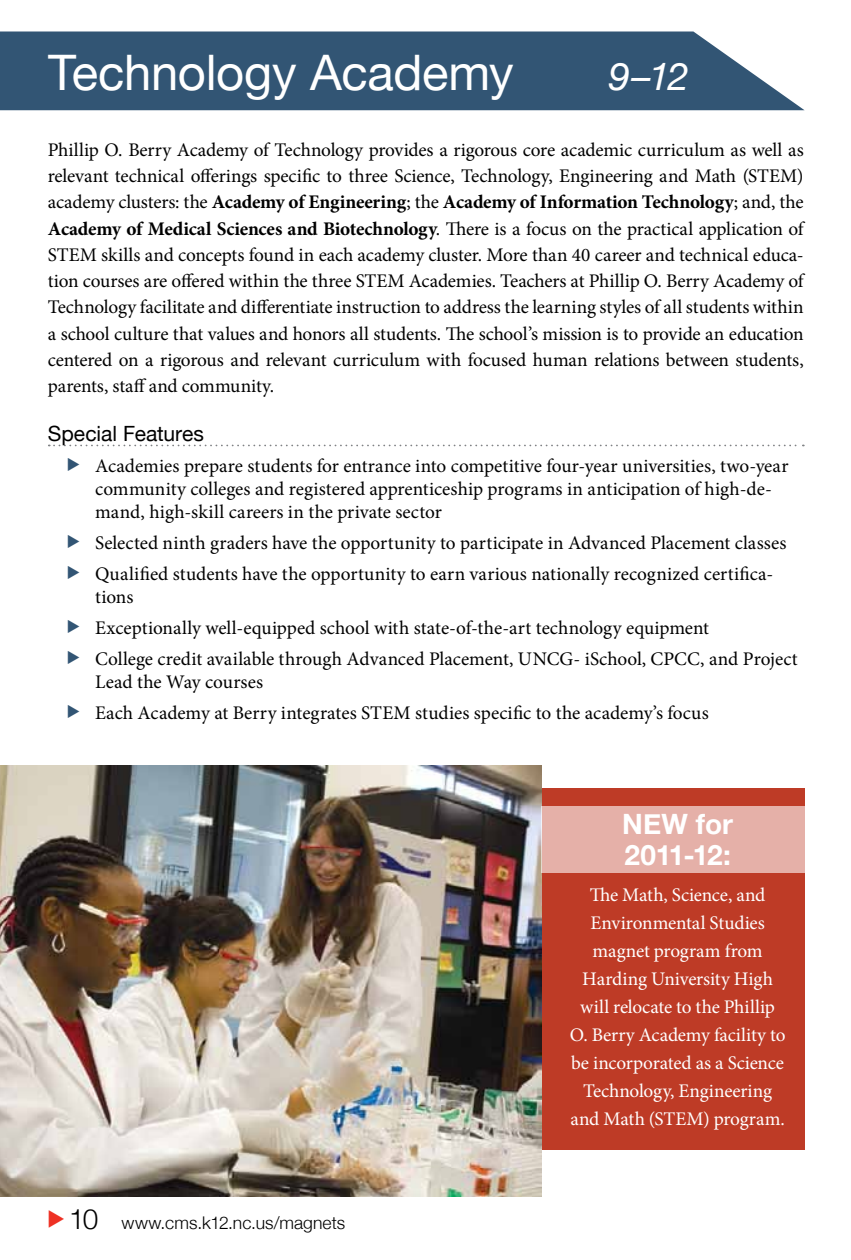
<style>
.page{position:relative;width:851px;height:1260px;background:#fff}
.page>*{position:absolute;margin:0;border:0;box-sizing:border-box;transform-origin:0 0}
.t1{font:49px "Helvetica Neue";letter-spacing:-.005em;color:#fff}
.t2{font:italic 38.5px "Helvetica Neue";color:#fff}
.t3{font:700 28px/31.5px "Helvetica Neue";color:#fff}
.t4{font:300 28px "Helvetica Neue";color:#000}
.t5{font:21px "Helvetica Neue";color:#000}
.t6{font:19.25px/26.2px "Minion Pro";color:#000}
.t7{font:19.25px/28px "Minion Pro";letter-spacing:-.01em;color:#fff;text-align:center}
.t8{font:300 17.5px "Helvetica Neue";letter-spacing:.005em;color:#000}
.s1{font-weight:700}
</style>
<div class="page">
<div style="left:541px;top:789px;width:263px;height:361px;background:#be3b26"></div>
<svg style="left:49px;top:445px;width:754px;height:1px"></svg>
<div style="left:0;top:32px;width:804px;height:78px;background:#325574"></div>
<img style="left:0;top:766px;width:541px;height:431px">
<div style="left:541px;top:807px;width:263px;height:66px;background:#e5b0a8"></div>
<h1 class="t1" style="left:48px;top:44px;width:467px">Technology Academy</h1>
<h2 class="t2" style="left:608px;top:54px;width:82px">9–12</h2>
<p class="t6" style="left:48px;top:137px;width:757px;text-align:justify">Phillip O. Berry Academy of Technology provides a rigorous core academic curriculum as well as relevant technical offerings specific to three Science, Technology, Engineering and Math (STEM) academy clusters: the <span class="s1">Academy of Engineering</span>; the <span class="s1">Academy of Information Technology</span>; and, the <span class="s1">Academy of Medical Sciences and Biotechnology</span>. There is a focus on the practical application of STEM skills and concepts found in each academy cluster. More than 40 career and technical educa&shy;tion courses are offered within the three STEM Academies. Teachers at Phillip O. Berry Academy of Technology facilitate and differentiate instruction to address the learning styles of all students within a school culture that values and honors all students. The school’s mission is to provide an education centered on a rigorous and relevant curriculum with focused human relations between students, parents, staff and community.</p>
<p class="t5" style="left:48px;top:421px;width:158px">Special Features</p>
<p class="t6" style="left:95px;top:454px;width:695px;line-height:23.1px">Academies prepare students for entrance into competitive four-year universities, two-year community colleges and registered apprenticeship programs in anticipation of high-de&shy;mand, high-skill careers in the private sector</p>
<p class="t6" style="left:95px;top:527px;width:692px;line-height:31px">Selected ninth graders have the opportunity to participate in Advanced Placement classes<br>Qualified students have the opportunity to earn various nationally recognized certifica-</p>
<p class="t6" style="left:95px;top:582px;width:704px;line-height:31px">tions<br>Exceptionally well-equipped school with state-of-the-art technology equipment<br>College credit available through Advanced Placement, UNCG- iSchool, CPCC, and Project</p>
<p class="t6" style="left:95px;top:667px;width:615px;line-height:31px">Lead the Way courses<br>Each Academy at Berry integrates STEM studies specific to the academy’s focus</p>
<h3 class="t4" style="left:69px;top:1201px;width:31px">10</h3>
<p class="t8" style="left:121px;top:1212px;width:225px">www.cms.k12.nc.us/magnets</p>
<h3 class="t3" style="left:622px;top:808px;width:112px">NEW for<br>2011-12:</h3>
<p class="t7" style="left:569px;top:881px;width:217px">The Math, Science, and<br>Environmental Studies magnet program from<br>Harding University High will relocate to the Phillip<br>O. Berry Academy facility to be incorporated as a Science<br>Technology, Engineering and Math (STEM) program.</p>
</div>
